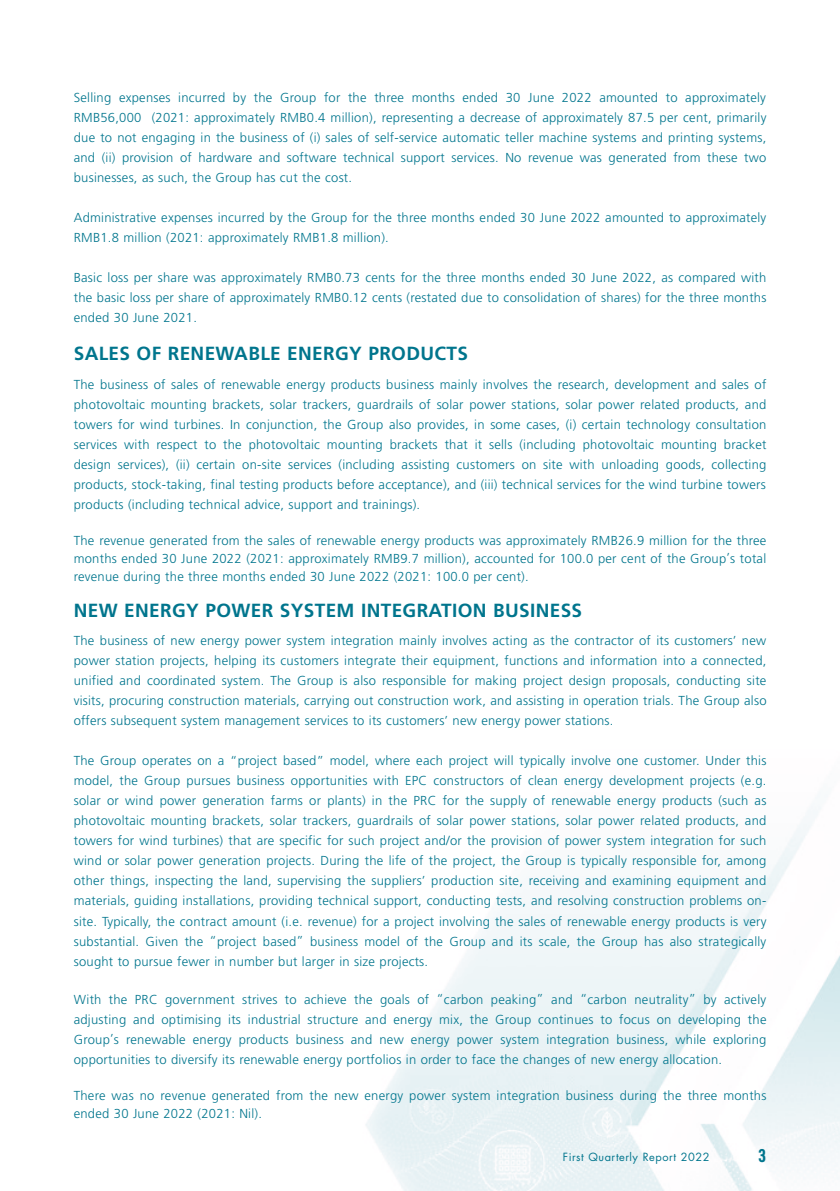
<style>
.page{position:relative;width:840px;height:1191px;background:#fff}
.page>*{position:absolute;margin:0;border:0;box-sizing:border-box;transform-origin:0 0}
.Heading_2{font:700 19px "Frutiger LT Std";letter-spacing:.02em;color:#00758d}
.t1{font:700 18px "URWDIN Cond";color:#00758d}
.Body_Text{font:300 13px/20px "Frutiger LT Std";letter-spacing:.02em;color:#00758d;text-align:justify}
.t2{font:11px "Futura Std";letter-spacing:.045em;color:#00758d}
</style>
<div class="page">
<img style="left:366px;top:807px;width:473px;height:384px">
<p class="Body_Text" style="left:74px;top:88px;width:693px">Selling expenses incurred by the Group for the three months ended 30 June 2022 amounted to approximately RMB56,000 (2021: approximately RMB0.4 million), representing a decrease of approximately 87.5 per cent, primarily due to not engaging in the business of (i) sales of self-service automatic teller machine systems and printing systems, and (ii) provision of hardware and software technical support services. No revenue was generated from these two businesses, as such, the Group has cut the cost.</p>
<p class="Body_Text" style="left:74px;top:208px;width:693px">Administrative expenses incurred by the Group for the three months ended 30 June 2022 amounted to approximately<br>RMB1.8 million (2021: approximately RMB1.8 million).</p>
<p class="Body_Text" style="left:74px;top:268px;width:693px">Basic loss per share was approximately RMB0.73 cents for the three months ended 30 June 2022, as compared with the basic loss per share of approximately RMB0.12 cents (restated due to consolidation of shares) for the three months ended 30 June 2021.</p>
<p class="Heading_2" style="left:74px;top:342px;width:395px">SALES OF RENEWABLE ENERGY PRODUCTS</p>
<p class="Body_Text" style="left:74px;top:374px;width:693px">The business of sales of renewable energy products business mainly involves the research, development and sales of photovoltaic mounting brackets, solar trackers, guardrails of solar power stations, solar power related products, and towers for wind turbines. In conjunction, the Group also provides, in some cases, (i) certain technology consultation services with respect to the photovoltaic mounting brackets that it sells (including photovoltaic mounting bracket design services), (ii) certain on-site services (including assisting customers on site with unloading goods, collecting products, stock-taking, final testing products before acceptance), and (iii) technical services for the wind turbine towers products (including technical advice, support and trainings).</p>
<p class="Body_Text" style="left:74px;top:531px;width:693px;line-height:18px">The revenue generated from the sales of renewable energy products was approximately RMB26.9 million for the three months ended 30 June 2022 (2021: approximately RMB9.7 million), accounted for 100.0 per cent of the Group’s total revenue during the three months ended 30 June 2022 (2021: 100.0 per cent).</p>
<p class="Heading_2" style="left:74px;top:599px;width:509px">NEW ENERGY POWER SYSTEM INTEGRATION BUSINESS</p>
<p class="Body_Text" style="left:74px;top:631px;width:694px">The business of new energy power system integration mainly involves acting as the contractor of its customers’ new power station projects, helping its customers integrate their equipment, functions and information into a connected, unified and coordinated system. The Group is also responsible for making project design proposals, conducting site visits, procuring construction materials, carrying out construction work, and assisting in operation trials. The Group also offers subsequent system management services to its customers’ new energy power stations.</p>
<p class="Body_Text" style="left:74px;top:751px;width:693px">The Group operates on a “project based” model, where each project will typically involve one customer. Under this model, the Group pursues business opportunities with EPC constructors of clean energy development projects (e.g. solar or wind power generation farms or plants) in the PRC for the supply of renewable energy products (such as photovoltaic mounting brackets, solar trackers, guardrails of solar power stations, solar power related products, and towers for wind turbines) that are specific for such project and/or the provision of power system integration for such wind or solar power generation projects. During the life of the project, the Group is typically responsible for, among other things, inspecting the land, supervising the suppliers’ production site, receiving and examining equipment and materials, guiding installations, providing technical support, conducting tests, and resolving construction problems on&shy;site. Typically, the contract amount (i.e. revenue) for a project involving the sales of renewable energy products is very substantial. Given the “project based” business model of the Group and its scale, the Group has also strategically sought to pursue fewer in number but larger in size projects.</p>
<p class="Body_Text" style="left:74px;top:989px;width:693px">With the PRC government strives to achieve the goals of “carbon peaking” and “carbon neutrality” by actively adjusting and optimising its industrial structure and energy mix, the Group continues to focus on developing the Group’s renewable energy products business and new energy power system integration business, while exploring opportunities to diversify its renewable energy portfolios in order to face the changes of new energy allocation.</p>
<p class="Body_Text" style="left:74px;top:1086px;width:693px;line-height:18px">There was no revenue generated from the new energy power system integration business during the three months ended 30 June 2022 (2021: Nil).</p>
<p class="t2" style="left:562px;top:1150px;width:148px">First Quarterly Report 2022</p>
<h2 class="t1" style="left:758px;top:1143px;width:9px">3</h2>
</div>
